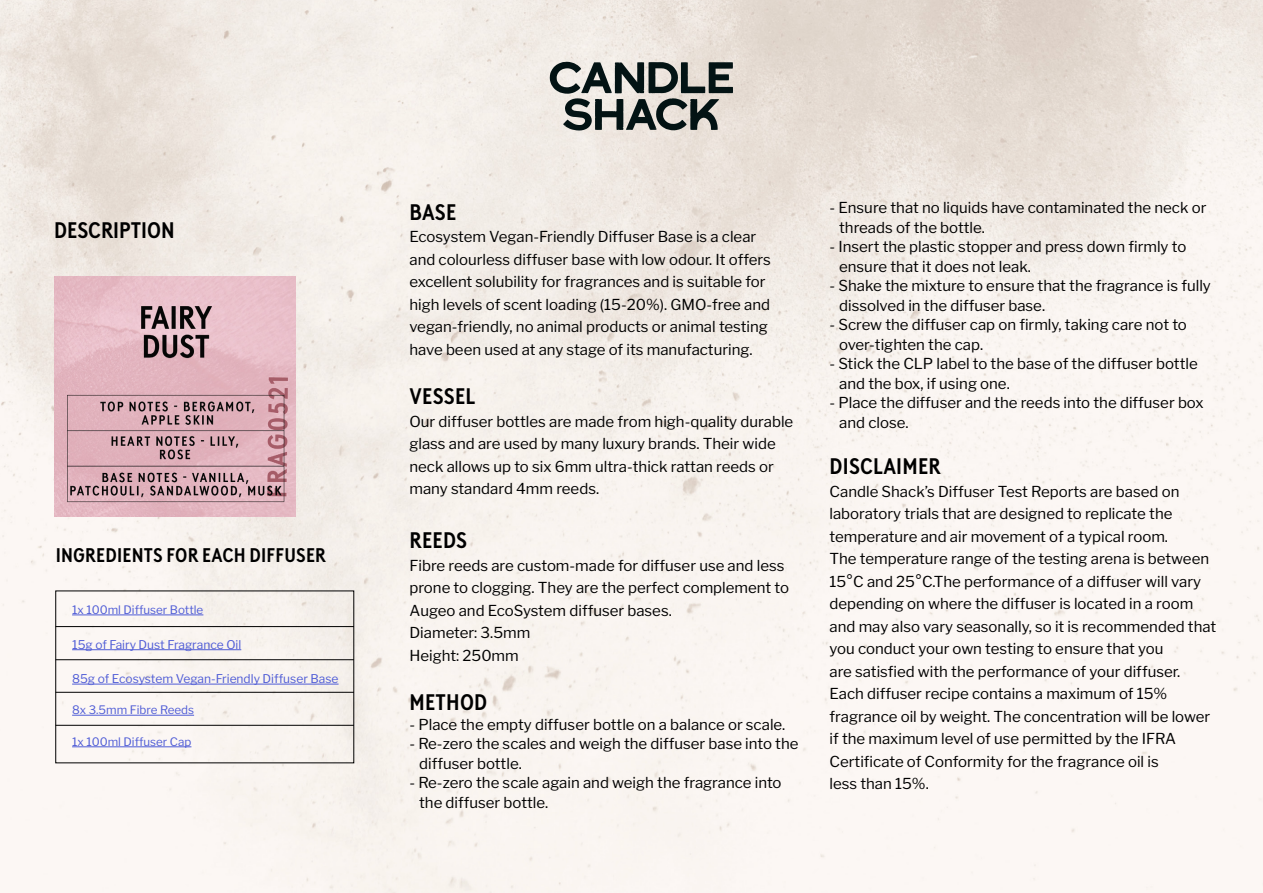
<style>
.page{position:relative;width:1263px;height:893px;background:#fff}
.page>*{position:absolute;margin:0;border:0;box-sizing:border-box;transform-origin:0 0}
.t1{font:700 22.5px "Brown Cond LL";letter-spacing:.01em;color:#000}
.t2{font:700 19.8px "Brown Cond LL";letter-spacing:.01em;color:#000}
.t3{font:15px/22.5px "Libre Franklin";color:#000}
.t4{font:12px "Libre Franklin";color:#4f5cd6}
.t5{font:11.7px "Libre Franklin";color:#4f5cd6}
</style>
<div class="page">
<img style="left:0;top:0;width:1263px;height:893px">
<svg style="left:550px;top:62px;width:183px;height:69px;background:#898b88"></svg>
<hr style="left:56px;top:626px;width:298px;height:1px;background:#000">
<hr style="left:72px;top:615px;width:131px;height:1px;background:#4f5cd6">
<hr style="left:56px;top:692px;width:298px;height:1px;background:#000">
<hr style="left:56px;top:659px;width:298px;height:1px;background:#000">
<hr style="left:72px;top:715px;width:122px;height:1px;background:#4f5cd6">
<hr style="left:72px;top:684px;width:267px;height:1px;background:#4f5cd6">
<hr style="left:72px;top:649px;width:169px;height:1px;background:#4f5cd6">
<img style="left:54px;top:276px;width:241px;height:241px">
<hr style="left:72px;top:746px;width:119px;height:1px;background:#4f5cd6">
<hr style="left:56px;top:725px;width:298px;height:1px;background:#000">
<h1 class="t1" style="left:54px;top:213px;width:122px">DESCRIPTION</h1>
<h2 class="t2" style="left:56px;top:540px;width:272px">INGREDIENTS FOR EACH DIFFUSER</h2>
<p class="t5" style="left:72px;top:601px;width:133px">1x 100ml Diffuser Bottle</p>
<p class="t4" style="left:72px;top:635px;width:171px">15g of Fairy Dust Fragrance Oil</p>
<p class="t4" style="left:72px;top:669px;width:268px">85g of Ecosystem Vegan-Friendly Diffuser Base</p>
<p class="t5" style="left:72px;top:701px;width:123px">8x 3.5mm Fibre Reeds</p>
<p class="t5" style="left:72px;top:732px;width:121px">1x 100ml Diffuser Cap</p>
<h1 class="t1" style="left:410px;top:195px;width:48px">BASE</h1>
<p class="t3" style="left:409px;top:224px;width:363px">Ecosystem Vegan-Friendly Diffuser Base is a clear and colourless diffuser base with low odour. It offers excellent solubility for fragrances and is suitable for high levels of scent loading (15-20%). GMO-free and vegan-friendly, no animal products or animal testing have been used at any stage of its manufacturing.</p>
<h1 class="t1" style="left:410px;top:379px;width:67px">VESSEL</h1>
<p class="t3" style="left:409px;top:409px;width:385px">Our diffuser bottles are made from high-quality durable glass and are used by many luxury brands. Their wide neck allows up to six 6mm ultra-thick rattan reeds or many standard 4mm reeds.</p>
<h1 class="t1" style="left:410px;top:523px;width:59px">REEDS</h1>
<p class="t3" style="left:409px;top:553px;width:381px">Fibre reeds are custom-made for diffuser use and less prone to clogging. They are the perfect complement to Augeo and EcoSystem diffuser bases.<br>Diameter: 3.5mm<br>Height: 250mm</p>
<h1 class="t1" style="left:410px;top:685px;width:79px">METHOD</h1>
<p class="t3" style="left:409px;top:712px;width:377px">- Place the empty diffuser bottle on a balance or scale.</p>
<p class="t3" style="left:419px;top:733px;width:381px;line-height:19.5px;text-indent:-10px">- Re-zero the scales and weigh the diffuser base into the diffuser bottle.</p>
<p class="t3" style="left:419px;top:772px;width:364px;line-height:19.5px;text-indent:-10px">- Re-zero the scale again and weigh the fragrance into the diffuser bottle.</p>
<p class="t3" style="left:839px;top:196px;width:369px;line-height:19.5px;text-indent:-10px">- Ensure that no liquids have contaminated the neck or threads of the bottle.</p>
<p class="t3" style="left:839px;top:235px;width:349px;line-height:19.5px;text-indent:-10px">- Insert the plastic stopper and press down firmly to ensure that it does not leak.</p>
<p class="t3" style="left:839px;top:274px;width:373px;line-height:19.5px;text-indent:-10px">- Shake the mixture to ensure that the fragrance is fully dissolved in the diffuser base.</p>
<p class="t3" style="left:839px;top:313px;width:349px;line-height:19.5px;text-indent:-10px">- Screw the diffuser cap on firmly, taking care not to over-tighten the cap.</p>
<p class="t3" style="left:839px;top:352px;width:360px;line-height:19.5px;text-indent:-10px">- Stick the CLP label to the base of the diffuser bottle and the box, if using one.</p>
<p class="t3" style="left:839px;top:391px;width:366px;line-height:19.5px;text-indent:-10px">- Place the diffuser and the reeds into the diffuser box and close.</p>
<h1 class="t1" style="left:830px;top:449px;width:113px">DISCLAIMER</h1>
<p class="t3" style="left:829px;top:478px;width:388px">Candle Shack’s Diffuser Test Reports are based on laboratory trials that are designed to replicate the temperature and air movement of a typical room.<br>The temperature range of the testing arena is between 15°C and 25°C.The performance of a diffuser will vary depending on where the diffuser is located in a room and may also vary seasonally, so it is recommended that you conduct your own testing to ensure that you<br>are satisfied with the performance of your diffuser.<br>Each diffuser recipe contains a maximum of 15% fragrance oil by weight. The concentration will be lower if the maximum level of use permitted by the IFRA Certificate of Conformity for the fragrance oil is<br>less than 15%.</p>
</div>
